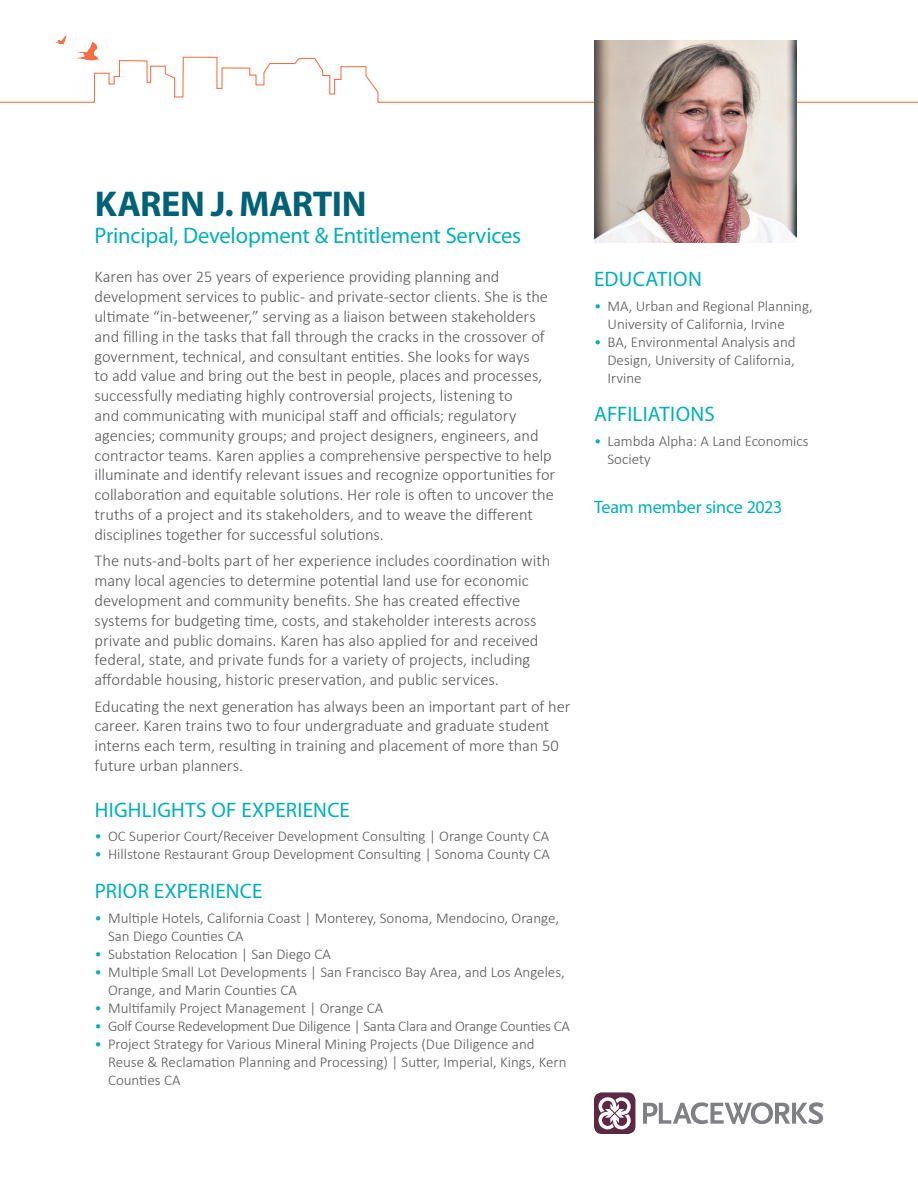
<style>
.page{position:relative;width:918px;height:1188px;background:#fff}
.page>*{position:absolute;margin:0;border:0;box-sizing:border-box;transform-origin:0 0}
.Resume_Front_Name{font:700 36px "Myriad Pro";letter-spacing:-.015em;color:#016176}
.Resume_Front_Title{font:22.5px "Myriad Pro";letter-spacing:-.005em;color:#00b0b9}
.Resume_Heading_1{font:21px "Myriad Pro";letter-spacing:.015em;color:#00b0b9}
.Resume_Front_Member_Date{font:18px "Myriad Pro";letter-spacing:-.01em;color:#00b0b9}
.Resume_Body_Text{font:300 16.5px/19.8px "Calibri";letter-spacing:-.005em;color:#57585a}
.t1{font:300 15px/18px "Calibri";color:#57585a}
.t2{font:300 15px "Calibri";letter-spacing:-.02em;color:#57585a}
.s1{color:#00b0b9}
</style>
<div class="page">
<svg style="left:0;top:35px;width:918px;height:68px"></svg>
<svg style="left:643px;top:1102px;width:181px;height:22px"></svg>
<svg style="left:594px;top:1092px;width:41px;height:42px"></svg>
<img style="left:594px;top:40px;width:202px;height:202px">
<p class="Resume_Front_Name" style="left:95px;top:180px;width:273px">KAREN J. MARTIN</p>
<p class="Resume_Front_Title" style="left:94px;top:222px;width:428px">Principal, Development &amp; Entitlement Services</p>
<p class="Resume_Body_Text" style="left:94px;top:267px;width:462px">Karen has over 25 years of experience providing planning and development services to public- and private-sector clients. She is the ultimate “in-betweener,” serving as a liaison between stakeholders and filling in the tasks that fall through the cracks in the crossover of government, technical, and consultant entities. She looks for ways<br>to add value and bring out the best in people, places and processes, successfully mediating highly controversial projects, listening to<br>and communicating with municipal staff and officials; regulatory agencies; community groups; and project designers, engineers, and contractor teams. Karen applies a comprehensive perspective to help illuminate and identify relevant issues and recognize opportunities for collaboration and equitable solutions. Her role is often to uncover the truths of a project and its stakeholders, and to weave the different disciplines together for successful solutions.</p>
<p class="Resume_Body_Text" style="left:94px;top:551px;width:457px">The nuts-and-bolts part of her experience includes coordination with many local agencies to determine potential land use for economic development and community benefits. She has created effective systems for budgeting time, costs, and stakeholder interests across private and public domains. Karen has also applied for and received federal, state, and private funds for a variety of projects, including affordable housing, historic preservation, and public services.</p>
<p class="Resume_Body_Text" style="left:94px;top:696px;width:477px">Educating the next generation has always been an important part of her career. Karen trains two to four undergraduate and graduate student interns each term, resulting in training and placement of more than 50 future urban planners.</p>
<p class="Resume_Heading_1" style="left:95px;top:797px;width:257px">HIGHLIGHTS OF EXPERIENCE</p>
<p class="t1" style="left:94px;top:827px;width:456px"><span class="s1">•</span> OC Superior Court/Receiver Development Consulting | Orange County CA</p>
<p class="t1" style="left:94px;top:845px;width:457px"><span class="s1">•</span> Hillstone Restaurant Group Development Consulting | Sonoma County CA</p>
<p class="Resume_Heading_1" style="left:95px;top:878px;width:169px">PRIOR EXPERIENCE</p>
<p class="t1" style="left:108px;top:909px;width:453px;text-indent:-14px"><span class="s1">•</span> Multiple Hotels, California Coast | Monterey, Sonoma, Mendocino, Orange,<br>San Diego Counties CA</p>
<p class="t1" style="left:94px;top:945px;width:238px"><span class="s1">•</span> Substation Relocation | San Diego CA</p>
<p class="t1" style="left:108px;top:963px;width:458px;text-indent:-14px"><span class="s1">•</span> Multiple Small Lot Developments | San Francisco Bay Area, and Los Angeles,<br>Orange, and Marin Counties CA</p>
<p class="t1" style="left:94px;top:999px;width:290px"><span class="s1">•</span> Multifamily Project Management | Orange CA</p>
<p class="t2" style="left:94px;top:1016px;width:477px"><span class="s1">•</span> Golf Course Redevelopment Due Diligence | Santa Clara and Orange Counties CA</p>
<p class="t1" style="left:108px;top:1035px;width:460px;text-indent:-14px"><span class="s1">•</span> Project Strategy for Various Mineral Mining Projects (Due Diligence and<br>Reuse &amp; Reclamation Planning and Processing) | Sutter, Imperial, Kings, Kern<br>Counties CA</p>
<p class="Resume_Heading_1" style="left:594px;top:266px;width:109px">EDUCATION</p>
<p class="t1" style="left:608px;top:296px;width:207px;text-indent:-14px"><span class="s1">•</span> MA, Urban and Regional Planning,<br>University of California, Irvine</p>
<p class="t1" style="left:608px;top:332px;width:190px;text-align:justify;text-indent:-14px"><span class="s1">•</span> BA, Environmental Analysis and Design, University of California, Irvine</p>
<p class="Resume_Heading_1" style="left:594px;top:401px;width:122px">AFFILIATIONS</p>
<p class="t1" style="left:608px;top:432px;width:203px;text-indent:-14px"><span class="s1">•</span> Lambda Alpha: A Land Economics<br>Society</p>
<p class="Resume_Front_Member_Date" style="left:594px;top:495px;width:190px">Team member since 2023</p>
</div>
